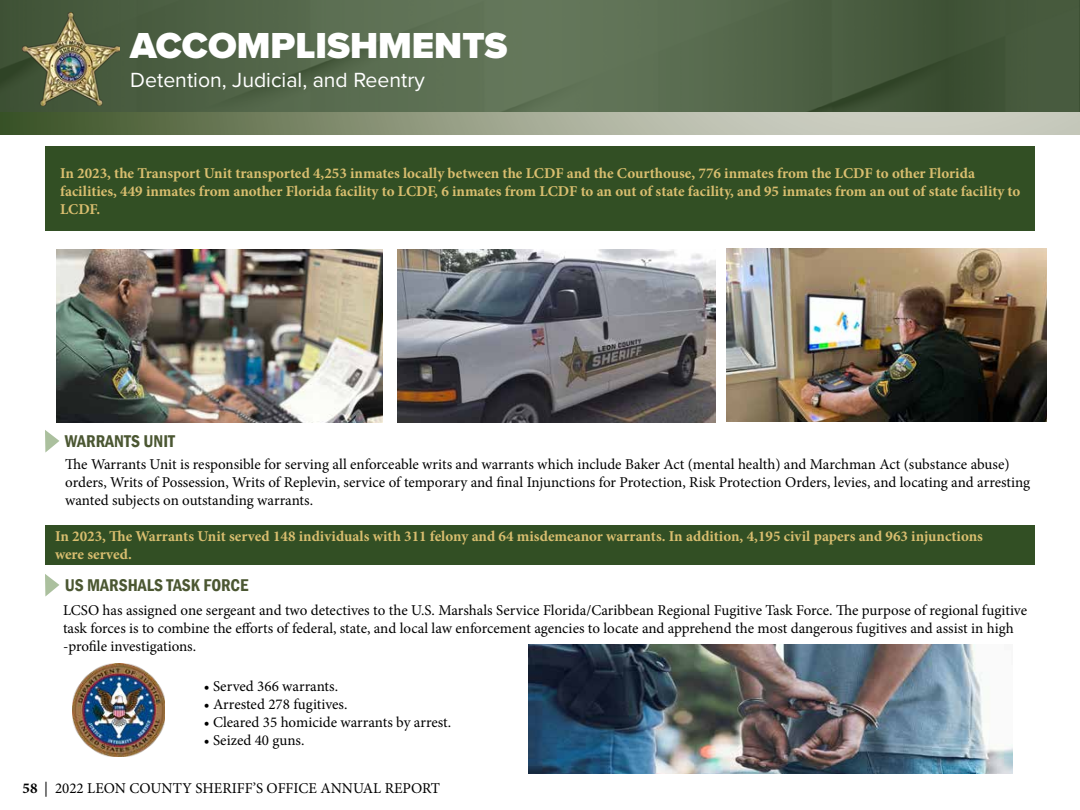
<style>
.page{position:relative;width:1080px;height:810px;background:#fff}
.page>*{position:absolute;margin:0;border:0;box-sizing:border-box;transform-origin:0 0}
.t1{font:900 37.5px "Proxima Nova";color:#fff}
.t2{font:21.25px "Proxima Nova";color:#fff}
.t3{font:600 condensed 17.5px "Franklin Gothic";color:#4b5732}
.t4{font:15px/18px "Minion Pro";color:#000}
.t5{font:700 15px/18px "Minion Pro";color:#d9be6f}
.s1{font-weight:700}
</style>
<div class="page">
<svg style="left:0;top:0;width:1079px;height:112px;background:#516448"></svg>
<img style="left:22px;top:13px;width:97px;height:93px">
<hr style="left:1079px;top:0;width:1px;height:135px;background:#324f24">
<svg style="left:0;top:112px;width:1080px;height:23px;background:#99a189"></svg>
<div style="left:45px;top:526px;width:990px;height:39px;background:#324f24"></div>
<div style="left:45px;top:146px;width:990px;height:85px;background:#324f24"></div>
<svg style="left:45px;top:430px;width:14px;height:23px"></svg>
<img style="left:56px;top:249px;width:326px;height:174px">
<img style="left:398px;top:249px;width:317px;height:174px">
<img style="left:726px;top:248px;width:320px;height:173px">
<svg style="left:45px;top:574px;width:14px;height:23px"></svg>
<img style="left:73px;top:664px;width:92px;height:92px">
<img style="left:529px;top:645px;width:483px;height:129px">
<h1 class="t1" style="left:130px;top:18px;width:379px">ACCOMPLISHMENTS</h1>
<h2 class="t2" style="left:130px;top:64px;width:296px">Detention, Judicial, and Reentry</h2>
<p class="t5" style="left:60px;top:164px;width:962px">In 2023, the Transport Unit transported 4,253 inmates locally between the LCDF and the Courthouse, 776 inmates from the LCDF to other Florida facilities, 449 inmates from another Florida facility to LCDF, 6 inmates from LCDF to an out of state facility, and 95 inmates from an out of state facility to<br>LCDF.</p>
<p class="t3" style="left:65px;top:429px;width:112px">WARRANTS UNIT</p>
<p class="t4" style="left:65px;top:455px;width:967px">The Warrants Unit is responsible for serving all enforceable writs and warrants which include Baker Act (mental health) and Marchman Act (substance abuse) orders, Writs of Possession, Writs of Replevin, service of temporary and final Injunctions for Protection, Risk Protection Orders, levies, and locating and arresting wanted subjects on outstanding warrants.</p>
<p class="t5" style="left:55px;top:527px;width:929px">In 2023, The Warrants Unit served 148 individuals with 311 felony and 64 misdemeanor warrants. In addition, 4,195 civil papers and 963 injunctions were served.</p>
<p class="t3" style="left:65px;top:573px;width:185px">US MARSHALS TASK FORCE</p>
<p class="t4" style="left:63px;top:601px;width:966px">LCSO has assigned one sergeant and two detectives to the U.S. Marshals Service Florida/Caribbean Regional Fugitive Task Force. The purpose of regional fugitive task forces is to combine the efforts of federal, state, and local law enforcement agencies to locate and apprehend the most dangerous fugitives and assist in high -profile investigations.</p>
<p class="t4" style="left:204px;top:677px;width:136px">• Served 366 warrants.</p>
<p class="t4" style="left:204px;top:695px;width:145px">• Arrested 278 fugitives.</p>
<p class="t4" style="left:204px;top:713px;width:249px">• Cleared 35 homicide warrants by arrest.</p>
<p class="t4" style="left:204px;top:731px;width:102px">• Seized 40 guns.</p>
<p class="t4" style="left:22px;top:779px;width:419px"><span class="s1">58</span> | 2022 LEON COUNTY SHERIFF’S OFFICE ANNUAL REPORT</p>
</div>
